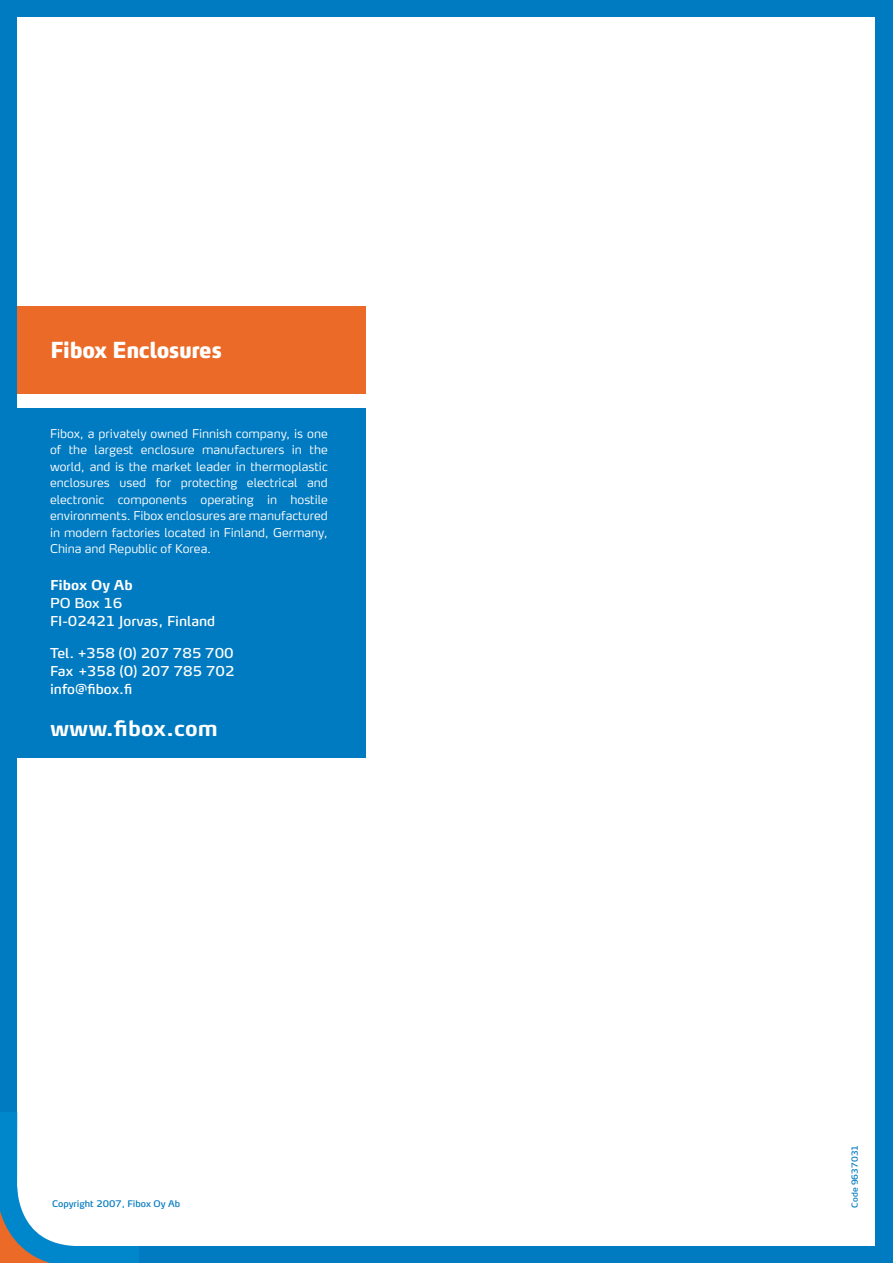
<style>
.page{position:relative;width:893px;height:1263px;background:#fff}
.page>*{position:absolute;margin:0;border:0;box-sizing:border-box;transform-origin:0 0}
.t1{font:900 21.9px "Max Pro";letter-spacing:-.025em;color:#fff;scale:.94 1}
.t2{font:700 21px "Max Pro";color:#fff}
.t3{font:13.5px/18px "Max Pro";color:#fff}
.t4{font:700 13.5px "Max Pro";color:#fff}
.t5{font:300 12px/16.5px "Max Pro";color:#fff;text-align:justify}
.t6{font:9px "Max Pro";color:#007ac0}
.t7{font:8.25px "Max Pro";letter-spacing:-.005em;color:#007ac0}
</style>
<div class="page">
<div style="left:16px;top:306px;width:350px;height:88px;background:#eb6a28"></div>
<div style="left:15px;top:408px;width:351px;height:350px;background:#007ac0"></div>
<div style="left:0;top:1246px;width:893px;height:17px;background:#007ac0"></div>
<div style="left:0;top:0;width:17px;height:1263px;background:#007ac0"></div>
<div style="left:876px;top:0;width:17px;height:1263px;background:#007ac0"></div>
<div style="left:0;top:0;width:893px;height:17px;background:#007ac0"></div>
<svg style="left:0;top:1112px;width:139px;height:151px"></svg>
<h1 class="t1" style="left:50px;top:336px;width:184px">Fibox Enclosures</h1>
<p class="t5" style="left:50px;top:425px;width:279px">Fibox, a privately owned Finnish company, is one of the largest enclosure manufacturers in the world, and is the market leader in thermoplastic enclosures used for protecting electrical and electronic components operating in hostile environments. Fibox enclosures are manufactured in modern factories located in Finland, Germany, China and Republic of Korea.</p>
<p class="t4" style="left:50px;top:576px;width:84px">Fibox Oy Ab</p>
<p class="t3" style="left:50px;top:594px;width:167px">PO Box 16<br>FI-02421 Jorvas, Finland</p>
<p class="t3" style="left:50px;top:644px;width:186px;text-align:justify">Tel. +358 (0) 207 785 700<br>Fax +358 (0) 207 785 702 info@fibox.fi</p>
<h2 class="t2" style="left:50px;top:714px;width:169px">www.fibox.com</h2>
<p class="t6" style="left:52px;top:1198px;width:130px">Copyright 2007, Fibox Oy Ab</p>
<p class="t7" style="left:849px;top:1208px;width:65px;rotate:-90deg">Code 9637031</p>
</div>
